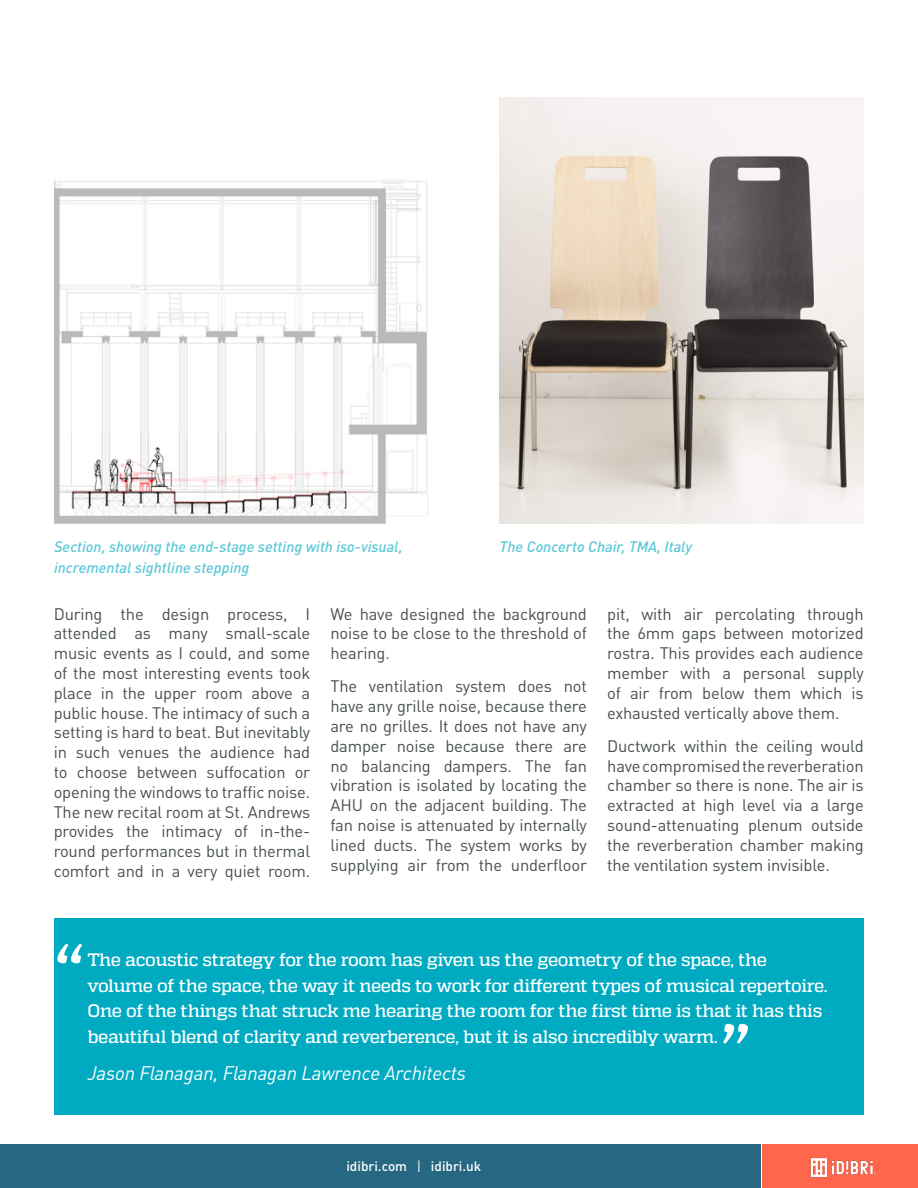
<style>
.page{position:relative;width:918px;height:1188px;background:#fff}
.page>*{position:absolute;margin:0;border:0;box-sizing:border-box;transform-origin:0 0}
.t1{font:italic 19.5px "DIN Pro";letter-spacing:-.01em;color:#fff}
.t2{font:500 18px/25.5px "Quadon";letter-spacing:-.025em;color:#fff}
.t3{font:16.5px/19.8px "DIN Pro";letter-spacing:-.01em;color:#474e51;text-align:justify}
.t4{font:italic 500 15px/21px "DIN Pro";color:#59c8d7}
.t5{font:500 13.5px "DIN Pro";color:#fff}
.s1{font-weight:400}
</style>
<div class="page">
<div style="left:0;top:1145px;width:761px;height:43px;background:#266782"></div>
<div style="left:762px;top:1145px;width:156px;height:43px;background:#ff674d"></div>
<img style="left:810px;top:1158px;width:67px;height:19px">
<img style="left:54px;top:180px;width:374px;height:343px">
<img style="left:500px;top:98px;width:364px;height:425px">
<div style="left:54px;top:918px;width:810px;height:197px;background:#00abc2"></div>
<svg style="left:57px;top:944px;width:25px;height:20px"></svg>
<svg style="left:723px;top:1024px;width:25px;height:20px"></svg>
<p class="t4" style="left:54px;top:534px;width:350px">Section, showing the end-stage setting with iso-visual, incremental sightline stepping</p>
<p class="t4" style="left:500px;top:534px;width:194px">The Concerto Chair, TMA, Italy</p>
<p class="t3" style="left:54px;top:602px;width:258px">During the design process, I attended as many small-scale music events as I could, and some of the most interesting events took place in the upper room above a public house. The intimacy of such a setting is hard to beat. But inevitably in such venues the audience had to choose between suffocation or opening the windows to traffic noise.<br>The new recital room at St. Andrews provides the intimacy of in-the&shy;round performances but in thermal comfort and in a very quiet room.</p>
<p class="t3" style="left:330px;top:602px;width:258px">We have designed the background noise to be close to the threshold of hearing.</p>
<p class="t3" style="left:607px;top:602px;width:258px">pit, with air percolating through the 6mm gaps between motorized rostra. This provides each audience member with a personal supply of air from below them which is exhausted vertically above them.</p>
<p class="t3" style="left:607px;top:734px;width:258px">Ductwork within the ceiling would have compromised the reverberation chamber so there is none. The air is extracted at high level via a large sound-attenuating plenum outside the reverberation chamber making the ventilation system invisible.</p>
<p class="t3" style="left:330px;top:675px;width:258px">The ventilation system does not have any grille noise, because there are no grilles. It does not have any damper noise because there are no balancing dampers. The fan vibration is isolated by locating the AHU on the adjacent building. The fan noise is attenuated by internally lined ducts. The system works by supplying air from the underfloor</p>
<p class="t2" style="left:87px;top:947px;width:742px">The acoustic strategy for the room has given us the geometry of the space, the volume of the space, the way it needs to work for different types of musical repertoire.<br>One of the things that struck me hearing the room for the first time is that it has this beautiful blend of clarity and reverberence, but it is also incredibly warm.</p>
<p class="t1" style="left:87px;top:1057px;width:380px">Jason Flanagan, Flanagan Lawrence Architects</p>
<p class="t5" style="left:346px;top:1155px;width:136px">idibri.com <span class="s1">|</span> idibri.uk</p>
</div>
